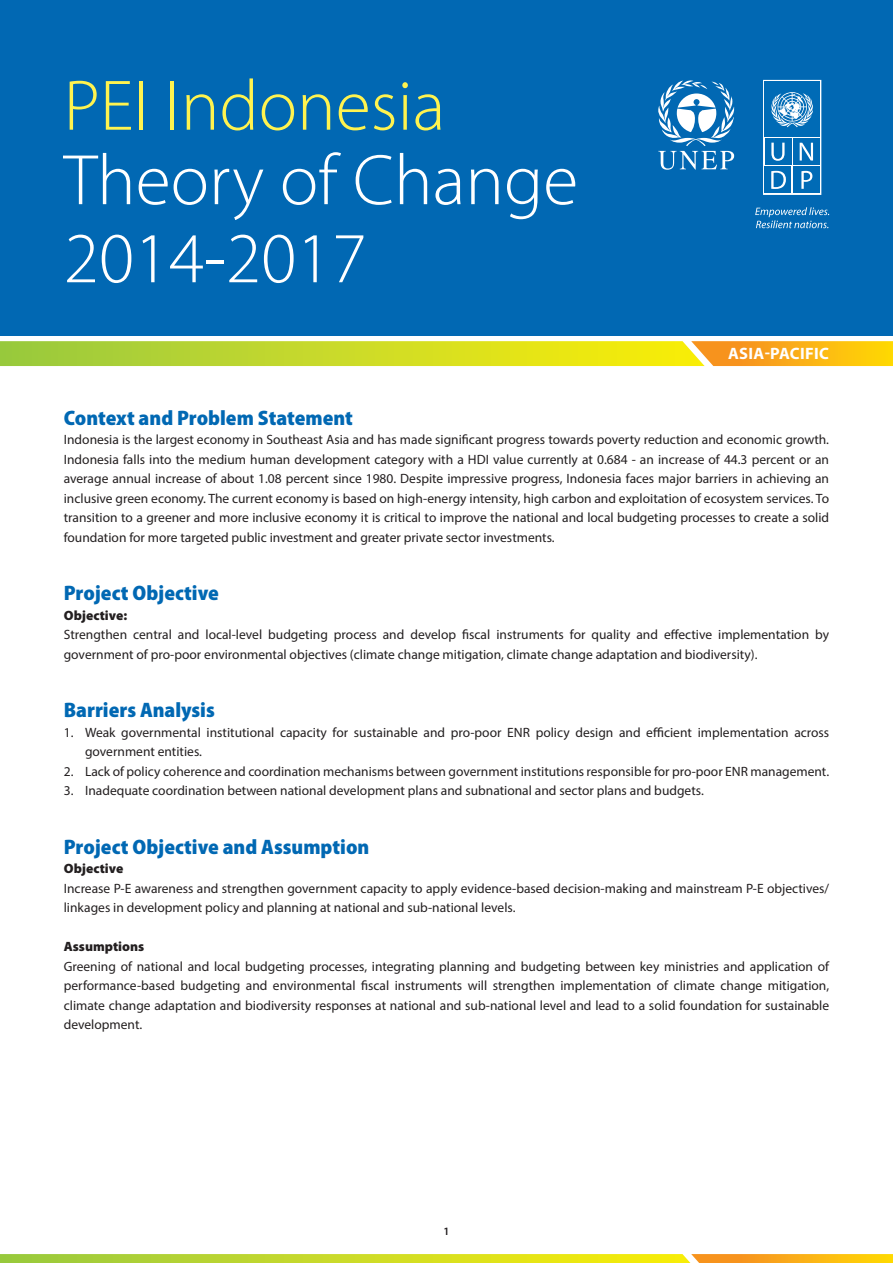
<style>
.page{position:relative;width:893px;height:1263px;background:#fff}
.page>*{position:absolute;margin:0;border:0;box-sizing:border-box;transform-origin:0 0}
.t1{font:300 72.15px/78px "Myriad Pro";color:#fff}
.t2{font:300 72.15px "Myriad Pro";color:#fff34f}
.t3{font:900 semi-condensed 21px "Myriad Pro";color:#0168b3}
.t4{font:700 16.5px "Myriad Pro";letter-spacing:.02em;color:#fff}
.t5{font:13.5px/19.5px "Myriad Pro";color:#231f20}
.t6{font:900 13.5px "Myriad Pro";color:#231f20}
.t7{font:600 11.25px "Myriad Pro";color:#231f20}
</style>
<div class="page">
<div style="left:0;top:0;width:893px;height:336px;background:#0168b3"></div>
<svg style="left:0;top:341px;width:893px;height:25px;background:#d5d225"></svg>
<svg style="left:0;top:1254px;width:893px;height:9px;background:#d5d125"></svg>
<svg style="left:763px;top:80px;width:58px;height:115px"></svg>
<svg style="left:755px;top:207px;width:74px;height:21px"></svg>
<svg style="left:658px;top:80px;width:77px;height:90px"></svg>
<h1 class="t2" style="left:64px;top:66px;width:383px">PEI Indonesia</h1>
<h1 class="t1" style="left:64px;top:142px;width:516px">Theory of Change<br>2014-2017</h1>
<p class="t4" style="left:728px;top:343px;width:102px">ASIA-PACIFIC</p>
<h2 class="t3" style="left:64px;top:406px;width:291px">Context and Problem Statement</h2>
<p class="t5" style="left:64px;top:430px;width:767px;text-align:justify">Indonesia is the largest economy in Southeast Asia and has made significant progress towards poverty reduction and economic growth.<br>Indonesia falls into the medium human development category with a HDI value currently at 0.684 - an increase of 44.3 percent or an average annual increase of about 1.08 percent since 1980. Despite impressive progress, Indonesia faces major barriers in achieving an inclusive green economy. The current economy is based on high-energy intensity, high carbon and exploitation of ecosystem services. To transition to a greener and more inclusive economy it is critical to improve the national and local budgeting processes to create a solid foundation for more targeted public investment and greater private sector investments.</p>
<h2 class="t3" style="left:64px;top:581px;width:157px">Project Objective</h2>
<p class="t6" style="left:64px;top:606px;width:65px">Objective:</p>
<p class="t5" style="left:64px;top:625px;width:767px">Strengthen central and local-level budgeting process and develop fiscal instruments for quality and effective implementation by government of pro-poor environmental objectives (climate change mitigation, climate change adaptation and biodiversity).</p>
<h2 class="t3" style="left:64px;top:698px;width:153px">Barriers Analysis</h2>
<p class="t5" style="left:85px;top:722px;width:746px;text-indent:-21px">1. Weak governmental institutional capacity for sustainable and pro-poor ENR policy design and efficient implementation across government entities.</p>
<p class="t5" style="left:64px;top:761px;width:767px">2. Lack of policy coherence and coordination mechanisms between government institutions responsible for pro-poor ENR management.</p>
<p class="t5" style="left:64px;top:780px;width:641px">3. Inadequate coordination between national development plans and subnational and sector plans and budgets.</p>
<h2 class="t3" style="left:64px;top:835px;width:307px">Project Objective and Assumption</h2>
<p class="t6" style="left:64px;top:859px;width:61px">Objective</p>
<p class="t5" style="left:64px;top:878px;width:767px">Increase P-E awareness and strengthen government capacity to apply evidence-based decision-making and mainstream P-E objectives/ linkages in development policy and planning at national and sub-national levels.</p>
<p class="t6" style="left:64px;top:937px;width:82px">Assumptions</p>
<p class="t5" style="left:64px;top:956px;width:767px;text-align:justify">Greening of national and local budgeting processes, integrating planning and budgeting between key ministries and application of performance-based budgeting and environmental fiscal instruments will strengthen implementation of climate change mitigation, climate change adaptation and biodiversity responses at national and sub-national level and lead to a solid foundation for sustainable development.</p>
<p class="t7" style="left:443px;top:1224px;width:8px">1</p>
</div>
